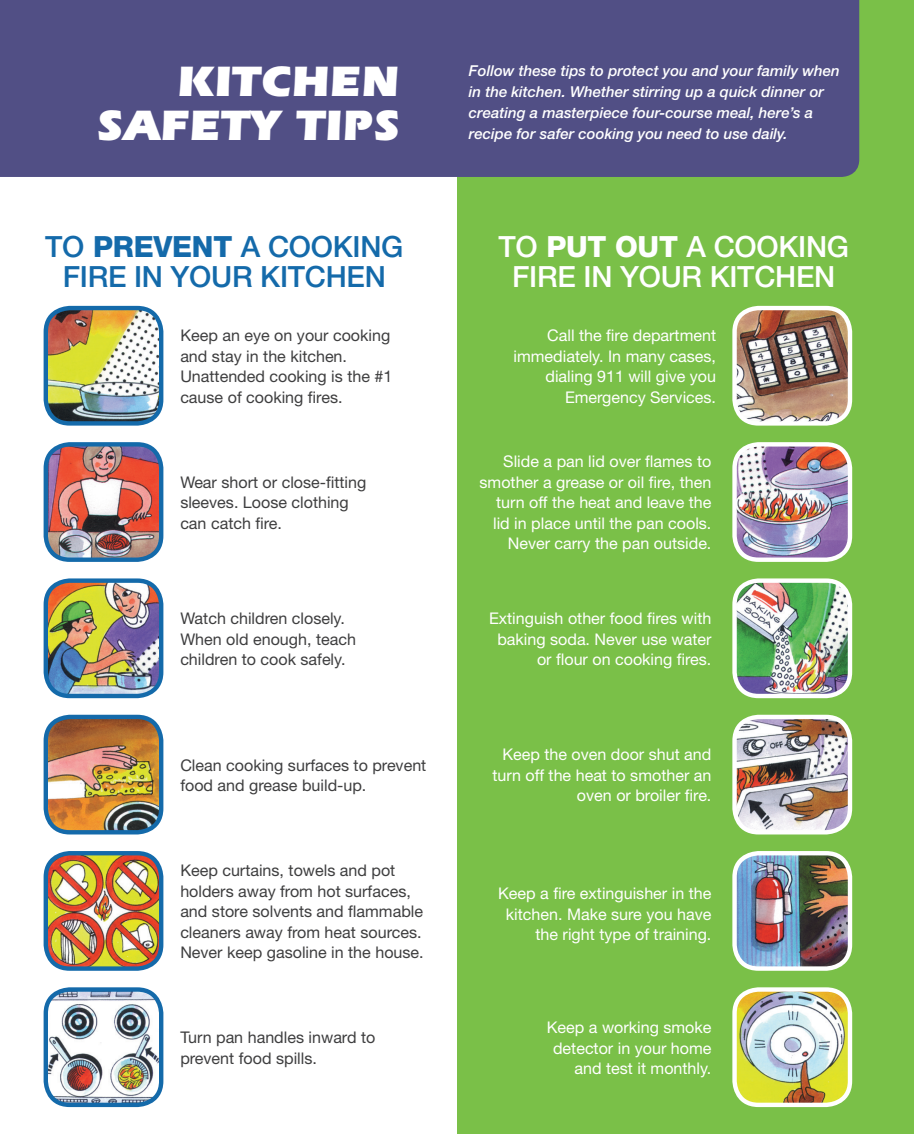
<style>
.page{position:relative;width:914px;height:1134px;background:#fff}
.page>*{position:absolute;margin:0;border:0;box-sizing:border-box;transform-origin:0 0}
.t1{font:900 43.93px/43.9px "Itc Eras";color:#fff;text-align:right}
.t2{font:500 29.22px/29.2px "Helvetica Neue";letter-spacing:-.01em;color:#146aaa;text-align:center}
.t3{font:500 29.22px/29.2px "Helvetica Neue";letter-spacing:-.01em;color:#fff;text-align:center}
.BODY{font:16.1px/20.5px "Helvetica Neue";color:#fff;text-align:right}
.BODY-2{font:16.1px/20.5px "Helvetica Neue";color:#3e3e3f}
.BODY-3{font:italic 500 15.05px/21.2px "Helvetica Neue";color:#fff}
.s1{font-weight:800}
</style>
<div class="page">
<div style="left:457px;top:0;width:457px;height:1134px;background:#7ac048"></div>
<img style="left:46px;top:308px;width:115px;height:113px">
<div style="left:44px;top:306px;width:119px;height:120px;border:4px solid #146aaa;border-radius:24px"></div>
<img style="left:737px;top:310px;width:110px;height:111px">
<div style="left:732px;top:306px;width:120px;height:120px;border:4px solid #fff;border-radius:24px"></div>
<img style="left:46px;top:447px;width:115px;height:111px">
<div style="left:44px;top:442px;width:119px;height:120px;border:4px solid #146aaa;border-radius:24px"></div>
<img style="left:737px;top:447px;width:110px;height:110px">
<div style="left:732px;top:442px;width:120px;height:120px;border:4px solid #fff;border-radius:24px"></div>
<img style="left:48px;top:583px;width:113px;height:113px">
<div style="left:44px;top:578px;width:119px;height:120px;border:4px solid #146aaa;border-radius:24px"></div>
<img style="left:737px;top:583px;width:113px;height:110px">
<div style="left:732px;top:578px;width:120px;height:120px;border:4px solid #fff;border-radius:24px"></div>
<img style="left:46px;top:717px;width:115px;height:115px">
<div style="left:44px;top:715px;width:119px;height:119px;border:4px solid #146aaa;border-radius:24px"></div>
<img style="left:737px;top:717px;width:113px;height:115px">
<div style="left:732px;top:715px;width:120px;height:119px;border:4px solid #fff;border-radius:24px"></div>
<img style="left:46px;top:855px;width:115px;height:111px">
<div style="left:44px;top:851px;width:119px;height:120px;border:4px solid #146aaa;border-radius:24px"></div>
<img style="left:737px;top:856px;width:110px;height:110px">
<div style="left:732px;top:851px;width:120px;height:120px;border:4px solid #fff;border-radius:24px"></div>
<img style="left:48px;top:992px;width:113px;height:111px">
<div style="left:44px;top:987px;width:119px;height:120px;border:4px solid #146aaa;border-radius:24px"></div>
<img style="left:737px;top:992px;width:113px;height:110px">
<div style="left:732px;top:987px;width:120px;height:120px;border:4px solid #fff;border-radius:24px"></div>
<div style="left:0;top:0;width:859px;height:177px;background:#514f85"></div>
<h1 class="t1" style="left:96px;top:60px;width:305px">KITCHEN<br>SAFETY TIPS</h1>
<p class="BODY-3" style="left:469px;top:59px;width:372px">Follow these tips to protect you and your family when in the kitchen. Whether stirring up a quick dinner or creating a masterpiece four-course meal, here’s a recipe for safer cooking you need to use daily.</p>
<h2 class="t2" style="left:45px;top:232px;width:360px">TO <span class="s1">PREVENT</span> A COOKING<br>FIRE IN YOUR KITCHEN</h2>
<h2 class="t3" style="left:498px;top:232px;width:352px">TO <span class="s1">PUT OUT</span> A COOKING<br>FIRE IN YOUR KITCHEN</h2>
<p class="BODY-2" style="left:180px;top:325px;width:213px">Keep an eye on your cooking and stay in the kitchen.<br>Unattended cooking is the #1 cause of cooking fires.</p>
<p class="BODY" style="left:513px;top:325px;width:204px">Call the fire department immediately. In many cases, dialing 911 will give you<br>Emergency Services.</p>
<p class="BODY-2" style="left:180px;top:472px;width:187px">Wear short or close-fitting sleeves. Loose clothing can catch fire.</p>
<p class="BODY" style="left:479px;top:451px;width:233px">Slide a pan lid over flames to smother a grease or oil fire, then turn off the heat and leave the lid in place until the pan cools.<br>Never carry the pan outside.</p>
<p class="BODY-2" style="left:180px;top:608px;width:177px">Watch children closely.<br>When old enough, teach children to cook safely.</p>
<p class="BODY" style="left:489px;top:608px;width:224px">Extinguish other food fires with baking soda. Never use water or flour on cooking fires.</p>
<p class="BODY-2" style="left:180px;top:755px;width:247px">Clean cooking surfaces to prevent food and grease build-up.</p>
<p class="BODY" style="left:492px;top:744px;width:220px">Keep the oven door shut and turn off the heat to smother an oven or broiler fire.</p>
<p class="BODY-2" style="left:180px;top:860px;width:245px">Keep curtains, towels and pot holders away from hot surfaces, and store solvents and flammable cleaners away from heat sources.<br>Never keep gasoline in the house.</p>
<p class="BODY" style="left:498px;top:883px;width:215px">Keep a fire extinguisher in the kitchen. Make sure you have the right type of training.</p>
<p class="BODY-2" style="left:180px;top:1027px;width:196px">Turn pan handles inward to prevent food spills.</p>
<p class="BODY" style="left:547px;top:1017px;width:166px">Keep a working smoke detector in your home and test it monthly.</p>
</div>
